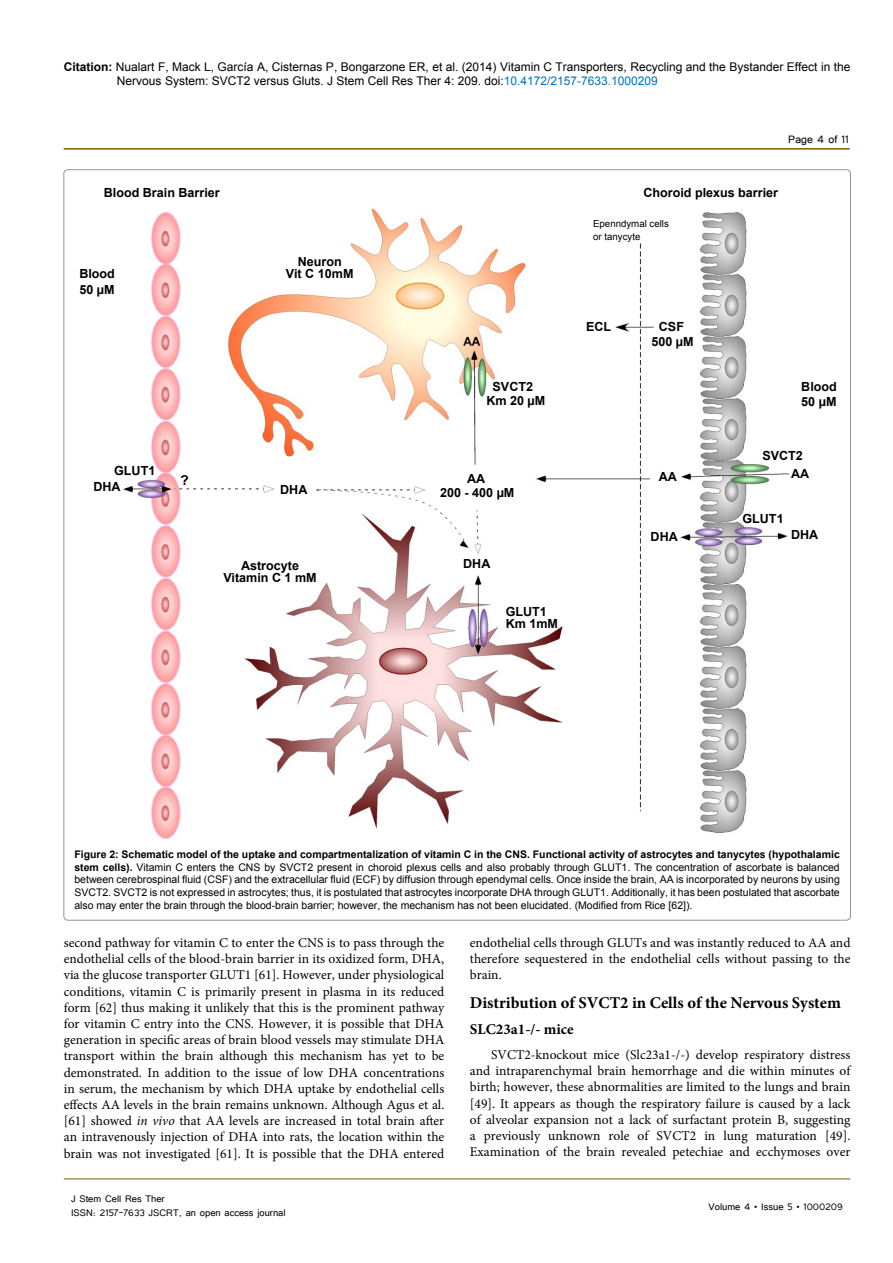
<style>
.page{position:relative;width:893px;height:1263px;background:#fff}
.page>*{position:absolute;margin:0;border:0;box-sizing:border-box;transform-origin:0 0}
.t1{font:700 16.5px "Minion Pro";color:#000}
.t2{font:700 15px "Minion Pro";color:#000}
.t3{font:13.5px/16.2px "Minion Pro";color:#000;text-align:justify}
.t4{font:13.5px "Tunga";color:#000}
.t5{font:700 13.5px "Arial";color:#000}
.t6{font:700 12.6px/12.6px "Arial";color:#000}
.t7{font:12px/14.4px "Arial";color:#000}
.t8{font:12px/14.4px "Tunga";color:#000}
.t9{font:10.5px/12.6px "Arial";color:#000;text-align:justify}
.t10{font:9.6px/13.2px "Arial";color:#000}
.s1{font-weight:700}
.s2{color:#0072bc}
.s3{font-style:italic}
</style>
<div class="page">
<hr style="left:64px;top:148px;width:786px;height:2px;background:#7f5d00">
<hr style="left:64px;top:1179px;width:786px;height:1px;background:#7f5d00">
<img style="left:123px;top:208px;width:667px;height:631px">
<div style="left:789px;top:529px;width:32px;height:13px;background:#fff"></div>
<div style="left:743px;top:513px;width:41px;height:11px;background:#fff"></div>
<div style="left:645px;top:528px;width:34px;height:16px;background:#fff"></div>
<div style="left:501px;top:603px;width:57px;height:25px;background:#fff"></div>
<div style="left:463px;top:558px;width:30px;height:14px;background:#fff"></div>
<div style="left:217px;top:557px;width:101px;height:29px;background:#fff"></div>
<div style="left:111px;top:465px;width:43px;height:12px;background:#fff"></div>
<div style="left:181px;top:474px;width:8px;height:14px;background:#fff"></div>
<div style="left:276px;top:481px;width:35px;height:17px;background:#fff"></div>
<div style="left:438px;top:471px;width:82px;height:30px;background:#fff"></div>
<div style="left:654px;top:471px;width:25px;height:12px;background:#fff"></div>
<div style="left:758px;top:447px;width:50px;height:16px;background:#fff"></div>
<svg style="left:481px;top:370px;width:81px;height:39px"></svg>
<svg style="left:648px;top:310px;width:48px;height:44px"></svg>
<div style="left:584px;top:320px;width:29px;height:15px;background:#fff"></div>
<div style="left:588px;top:218px;width:82px;height:24px;background:#fff"></div>
<div style="left:281px;top:255px;width:76px;height:29px;background:#fff"></div>
<p class="t7" style="left:117px;top:60px;width:735px;text-indent:-53px"><span class="s1">Citation:</span> Nualart F, Mack L, García A, Cisternas P, Bongarzone ER, et al. (2014) Vitamin C Transporters, Recycling and the Bystander Effect in the<br>Nervous System: SVCT2 versus Gluts. J Stem Cell Res Ther 4: 209. doi:<span class="s2">10.4172/2157-7633.1000209</span></p>
<p class="t4" style="left:788px;top:131px;width:62px">Page 4 of 11</p>
<p class="t6" style="left:104px;top:186px;width:117px">Blood Brain Barrier</p>
<p class="t6" style="left:643px;top:186px;width:136px">Choroid plexus barrier</p>
<p class="t10" style="left:593px;top:217px;width:77px">Epenndymal cells or tanycyte</p>
<p class="t6" style="left:79px;top:266px;width:37px;line-height:15.9px">Blood<br>50 µM</p>
<p class="t6" style="left:286px;top:255px;width:69px;text-align:center">Neuron<br>Vit C 10mM</p>
<p class="t6" style="left:586px;top:321px;width:27px">ECL</p>
<p class="t6" style="left:659px;top:321px;width:27px">CSF</p>
<p class="t6" style="left:651px;top:336px;width:44px">500 µM</p>
<p class="t6" style="left:493px;top:381px;width:42px">SVCT2</p>
<p class="t6" style="left:801px;top:381px;width:37px">Blood</p>
<p class="t6" style="left:486px;top:394px;width:60px">Km 20 µM</p>
<p class="t6" style="left:801px;top:396px;width:37px">50 µM</p>
<p class="t6" style="left:762px;top:450px;width:42px">SVCT2</p>
<p class="t6" style="left:93px;top:463px;width:63px;line-height:15.8px;text-indent:21px">GLUT1<br>DHA</p>
<p class="t5" style="left:181px;top:471px;width:10px">?</p>
<p class="t6" style="left:280px;top:483px;width:29px">DHA</p>
<p class="t6" style="left:467px;top:472px;width:20px">AA</p>
<p class="t6" style="left:440px;top:487px;width:76px">200 - 400 µM</p>
<p class="t6" style="left:659px;top:471px;width:20px">AA</p>
<p class="t6" style="left:791px;top:467px;width:20px">AA</p>
<p class="t6" style="left:742px;top:513px;width:43px">GLUT1</p>
<p class="t6" style="left:651px;top:531px;width:29px">DHA</p>
<p class="t6" style="left:791px;top:529px;width:29px">DHA</p>
<p class="t6" style="left:223px;top:559px;width:95px;text-align:center">Astrocyte<br>Vitamin C 1 mM</p>
<p class="t6" style="left:463px;top:558px;width:29px">DHA</p>
<p class="t6" style="left:506px;top:605px;width:54px">GLUT1<br>Km 1mM</p>
<p class="t9" style="left:74px;top:848px;width:767px"><span class="s1">Figure 2: Schematic model of the uptake and compartmentalization of vitamin C in the CNS. Functional activity of astrocytes and tanycytes (hypothalamic stem cells).</span> Vitamin C enters the CNS by SVCT2 present in choroid plexus cells and also probably through GLUT1. The concentration of ascorbate is balanced between cerebrospinal fluid (CSF) and the extracellular fluid (ECF) by diffusion through ependymal cells. Once inside the brain, AA is incorporated by neurons by using SVCT2. SVCT2 is not expressed in astrocytes; thus, it is postulated that astrocytes incorporate DHA through GLUT1. Additionally, it has been postulated that ascorbate also may enter the brain through the blood-brain barrier; however, the mechanism has not been elucidated. (Modified from Rice [62]).</p>
<p class="t3" style="left:64px;top:935px;width:382px">second pathway for vitamin C to enter the CNS is to pass through the endothelial cells of the blood-brain barrier in its oxidized form, DHA, via the glucose transporter GLUT1 [61]. However, under physiological conditions, vitamin C is primarily present in plasma in its reduced form [62] thus making it unlikely that this is the prominent pathway for vitamin C entry into the CNS. However, it is possible that DHA generation in specific areas of brain blood vessels may stimulate DHA transport within the brain although this mechanism has yet to be demonstrated. In addition to the issue of low DHA concentrations in serum, the mechanism by which DHA uptake by endothelial cells effects AA levels in the brain remains unknown. Although Agus et al. [61] showed <span class="s3">in vivo</span> that AA levels are increased in total brain after an intravenously injection of DHA into rats, the location within the brain was not investigated [61]. It is possible that the DHA entered</p>
<p class="t8" style="left:71px;top:1190px;width:216px">J Stem Cell Res Ther<br>ISSN: 2157-7633 JSCRT, an open access journal</p>
<p class="t3" style="left:470px;top:935px;width:382px">endothelial cells through GLUTs and was instantly reduced to AA and therefore sequestered in the endothelial cells without passing to the brain.</p>
<p class="t1" style="left:470px;top:991px;width:373px">Distribution of SVCT2 in Cells of the Nervous System</p>
<p class="t2" style="left:470px;top:1019px;width:105px">SLC23a1-/- mice</p>
<p class="t3" style="left:470px;top:1047px;width:382px;text-indent:21px">SVCT2-knockout mice (Slc23a1-/-) develop respiratory distress and intraparenchymal brain hemorrhage and die within minutes of birth; however, these abnormalities are limited to the lungs and brain [49]. It appears as though the respiratory failure is caused by a lack of alveolar expansion not a lack of surfactant protein B, suggesting a previously unknown role of SVCT2 in lung maturation [49].<br>Examination of the brain revealed petechiae and ecchymoses over</p>
<p class="t8" style="left:709px;top:1199px;width:136px">Volume 4 • Issue 5 • 1000209</p>
</div>
